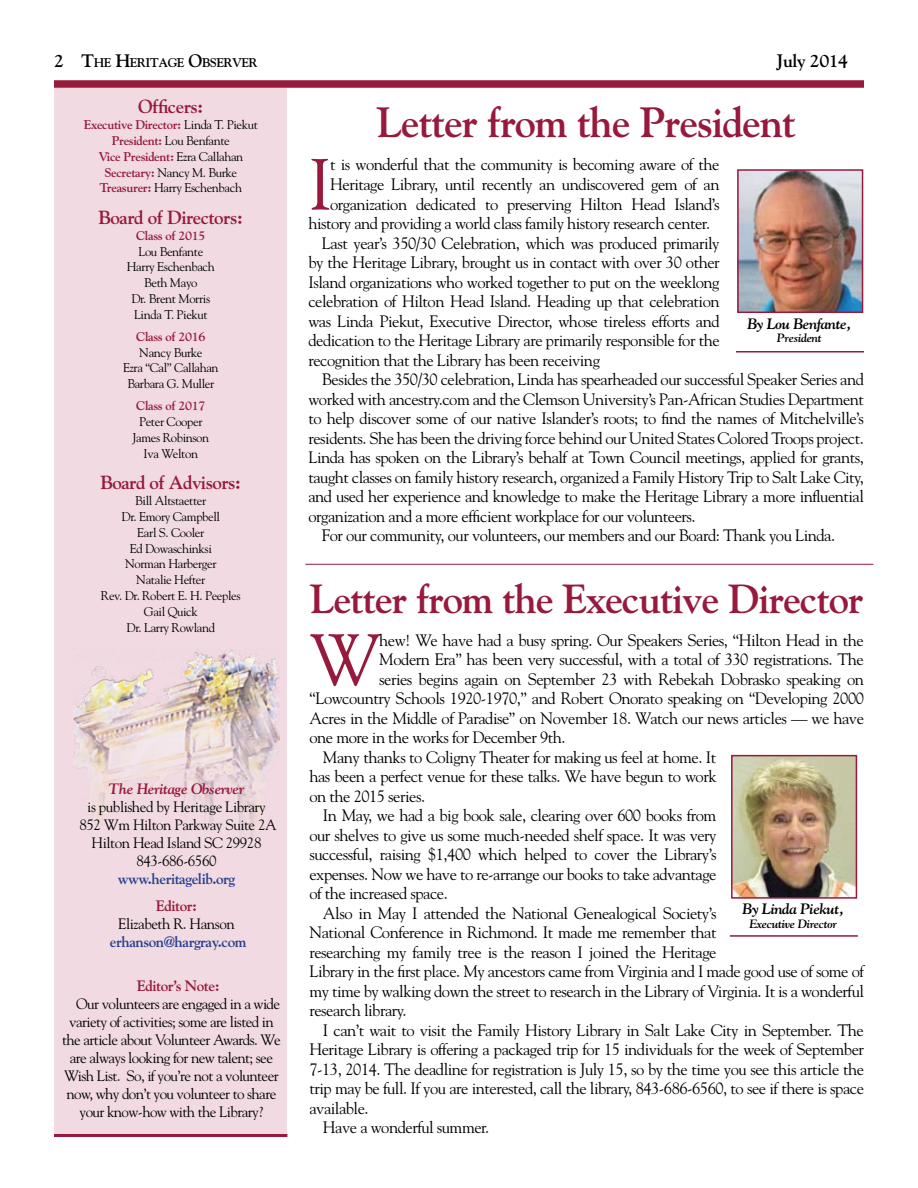
<style>
.page{position:relative;width:918px;height:1188px;background:#fff}
.page>*{position:absolute;margin:0;border:0;box-sizing:border-box;transform-origin:0 0}
.t1{font:71.85px "Goudy Std";color:#971a3d}
.t2{font:700 42.15px "Goudy Std";letter-spacing:-.03em;color:#971a3d}
.t3{font:700 40.5px "Goudy Std";letter-spacing:-.03em;color:#971a3d}
.t4{font:700 18.9px "Goudy Std";letter-spacing:-.03em;color:#971a3d}
.t5{font:700 18px "Goudy Std";letter-spacing:-.03em;color:#000}
.t6{font:16.5px "Goudy Std";letter-spacing:-.03em;color:#000}
.t7{font:15px/18px "Goudy Std";letter-spacing:-.04em;color:#000;text-align:center}
.t8{font:700 15px "Goudy Std";letter-spacing:-.03em;color:#25408f}
.t9{font:italic 700 15px "Goudy Std";letter-spacing:-.03em;color:#000}
.t10{font:700 15px "Goudy Std";letter-spacing:-.03em;color:#971a3d}
.t11{font:italic 700 15px "Goudy Std";letter-spacing:-.03em;color:#971a3d}
.t12{font:12.6px/15.8px "Goudy Std";letter-spacing:-.03em;color:#000;text-align:center}
.t13{font:700 12.6px "Goudy Std";letter-spacing:-.03em;color:#971a3d}
.t14{font:700 12.6px "Goudy Std";letter-spacing:-.045em;color:#000}
.t15{font:italic 700 12px "Goudy Std";letter-spacing:-.03em;color:#000}
.s1{font-size:18px}
.s2{font-weight:700;color:#971a3d}
</style>
<div class="page">
<div style="left:54px;top:80px;width:810px;height:8px;background:#981a3d"></div>
<div style="left:54px;top:88px;width:233px;height:1046px;background:#f1dae2"></div>
<hr style="left:305px;top:564px;width:568px;height:1px;background:#971a3d">
<hr style="left:54px;top:1134px;width:233px;height:3px;background:#971a3d">
<img style="left:734px;top:758px;width:120px;height:138px">
<div style="left:731px;top:755px;width:126px;height:144px;border:2px solid #971a3d"></div>
<hr style="left:730px;top:935px;width:128px;height:2px;background:#971a3d">
<img style="left:73px;top:649px;width:206px;height:187px">
<img style="left:740px;top:172px;width:120px;height:138px">
<div style="left:737px;top:169px;width:126px;height:144px;border:2px solid #971a3d"></div>
<hr style="left:736px;top:351px;width:128px;height:1px;background:#971a3d">
<p class="t14" style="left:54px;top:56px;width:205px"><span class="s1">2</span> <span class="s1">T</span>HE <span class="s1">H</span>ERITAGE <span class="s1">O</span>BSERVER</p>
<p class="t5" style="left:777px;top:50px;width:73px">July 2014</p>
<h2 class="t2" style="left:376px;top:98px;width:421px">Letter from the President</h2>
<h1 class="t1" style="left:308px;top:140px;width:25px">I</h1>
<p class="t6" style="left:330px;top:155px;width:391px">t is wonderful that the community is becoming aware of the</p>
<p class="t4" style="left:138px;top:96px;width:67px">Officers:</p>
<p class="t12" style="left:84px;top:117px;width:176px"><span class="s2">Executive Director:</span> Linda T. Piekut<br><span class="s2">President:</span> Lou Benfante<br><span class="s2">Vice President:</span> Ezra Callahan<br><span class="s2">Secretary:</span> Nancy M. Burke<br><span class="s2">Treasurer:</span> Harry Eschenbach</p>
<p class="t4" style="left:99px;top:206px;width:146px">Board of Directors:</p>
<p class="t13" style="left:136px;top:228px;width:71px">Class of 2015</p>
<p class="t12" style="left:127px;top:243px;width:90px">Lou Benfante<br>Harry Eschenbach<br>Beth Mayo<br>Dr. Brent Morris<br>Linda T. Piekut</p>
<p class="t13" style="left:136px;top:329px;width:71px">Class of 2016</p>
<p class="t12" style="left:123px;top:344px;width:97px">Nancy Burke<br>Ezra “Cal” Callahan<br>Barbara G. Muller</p>
<p class="t13" style="left:136px;top:398px;width:71px">Class of 2017</p>
<p class="t12" style="left:132px;top:414px;width:78px">Peter Cooper<br>James Robinson<br>Iva Welton</p>
<p class="t4" style="left:100px;top:471px;width:142px">Board of Advisors:</p>
<p class="t12" style="left:101px;top:493px;width:141px">Bill Altstaetter<br>Dr. Emory Campbell<br>Earl S. Cooler<br>Ed Dowaschinksi<br>Norman Harberger<br>Natalie Hefter<br>Rev. Dr. Robert E. H. Peeples<br>Gail Quick<br>Dr. Larry Rowland</p>
<p class="t6" style="left:330px;top:174px;width:391px">Heritage Library, until recently an undiscovered gem of an</p>
<p class="t6" style="left:330px;top:194px;width:391px">organization dedicated to preserving Hilton Head Island’s</p>
<p class="t6" style="left:308px;top:213px;width:403px">history and providing a world class family history research center.</p>
<p class="t6" style="left:322px;top:233px;width:399px">Last year’s 350/30 Celebration, which was produced primarily</p>
<p class="t6" style="left:308px;top:252px;width:413px">by the Heritage Library, brought us in contact with over 30 other</p>
<p class="t6" style="left:308px;top:272px;width:413px">Island organizations who worked together to put on the weeklong</p>
<p class="t6" style="left:308px;top:291px;width:413px">celebration of Hilton Head Island. Heading up that celebration</p>
<p class="t6" style="left:308px;top:311px;width:413px">was Linda Piekut, Executive Director, whose tireless efforts and</p>
<p class="t6" style="left:308px;top:330px;width:413px">dedication to the Heritage Library are primarily responsible for the</p>
<p class="t6" style="left:308px;top:350px;width:293px">recognition that the Library has been receiving</p>
<p class="t6" style="left:322px;top:369px;width:544px">Besides the 350/30 celebration, Linda has spearheaded our successful Speaker Series and</p>
<p class="t6" style="left:308px;top:389px;width:557px">worked with ancestry.com and the Clemson University’s Pan-African Studies Department</p>
<p class="t6" style="left:308px;top:408px;width:557px">to help discover some of our native Islander’s roots; to find the names of Mitchelville’s</p>
<p class="t6" style="left:308px;top:428px;width:557px">residents. She has been the driving force behind our United States Colored Troops project.</p>
<p class="t6" style="left:308px;top:447px;width:557px">Linda has spoken on the Library’s behalf at Town Council meetings, applied for grants,</p>
<p class="t6" style="left:308px;top:467px;width:557px">taught classes on family history research, organized a Family History Trip to Salt Lake City,</p>
<p class="t6" style="left:308px;top:486px;width:557px">and used her experience and knowledge to make the Heritage Library a more influential</p>
<p class="t6" style="left:308px;top:506px;width:389px">organization and a more efficient workplace for our volunteers.</p>
<p class="t6" style="left:322px;top:525px;width:515px">For our community, our volunteers, our members and our Board: Thank you Linda.</p>
<h3 class="t3" style="left:310px;top:574px;width:555px">Letter from the Executive Director</h3>
<h1 class="t1" style="left:309px;top:615px;width:73px">W</h1>
<p class="t6" style="left:379px;top:630px;width:486px">hew! We have had a busy spring. Our Speakers Series, “Hilton Head in the</p>
<p class="t9" style="left:747px;top:314px;width:106px">By Lou Benfante,</p>
<p class="t15" style="left:777px;top:331px;width:47px">President</p>
<p class="t6" style="left:379px;top:649px;width:486px">Modern Era” has been very successful, with a total of 330 registrations. The</p>
<p class="t6" style="left:379px;top:669px;width:486px">series begins again on September 23 with Rebekah Dobrasko speaking on</p>
<p class="t6" style="left:309px;top:688px;width:556px">“Lowcountry Schools 1920-1970,” and Robert Onorato speaking on “Developing 2000</p>
<p class="t6" style="left:309px;top:708px;width:556px">Acres in the Middle of Paradise” on November 18. Watch our news articles — we have</p>
<p class="t6" style="left:309px;top:727px;width:258px">one more in the works for December 9th.</p>
<p class="t6" style="left:323px;top:747px;width:395px">Many thanks to Coligny Theater for making us feel at home. It</p>
<p class="t6" style="left:309px;top:766px;width:409px">has been a perfect venue for these talks. We have begun to work</p>
<p class="t6" style="left:309px;top:786px;width:117px">on the 2015 series.</p>
<p class="t6" style="left:323px;top:805px;width:395px">In May, we had a big book sale, clearing over 600 books from</p>
<p class="t6" style="left:309px;top:825px;width:409px">our shelves to give us some much-needed shelf space. It was very</p>
<p class="t6" style="left:309px;top:844px;width:409px">successful, raising $1,400 which helped to cover the Library’s</p>
<p class="t6" style="left:309px;top:864px;width:409px">expenses. Now we have to re-arrange our books to take advantage</p>
<p class="t6" style="left:309px;top:883px;width:140px">of the increased space.</p>
<p class="t6" style="left:323px;top:903px;width:395px">Also in May I attended the National Genealogical Society’s</p>
<p class="t6" style="left:309px;top:922px;width:409px">National Conference in Richmond. It made me remember that</p>
<p class="t6" style="left:309px;top:942px;width:409px">researching my family tree is the reason I joined the Heritage</p>
<p class="t6" style="left:309px;top:961px;width:556px">Library in the first place. My ancestors came from Virginia and I made good use of some of</p>
<p class="t6" style="left:309px;top:981px;width:556px">my time by walking down the street to research in the Library of Virginia. It is a wonderful</p>
<p class="t6" style="left:309px;top:1000px;width:99px">research library.</p>
<p class="t6" style="left:323px;top:1020px;width:542px">I can’t wait to visit the Family History Library in Salt Lake City in September. The</p>
<p class="t6" style="left:309px;top:1039px;width:556px">Heritage Library is offering a packaged trip for 15 individuals for the week of September</p>
<p class="t6" style="left:309px;top:1059px;width:556px">7-13, 2014. The deadline for registration is July 15, so by the time you see this article the</p>
<p class="t6" style="left:309px;top:1078px;width:556px">trip may be full. If you are interested, call the library, 843-686-6560, to see if there is space</p>
<p class="t6" style="left:309px;top:1098px;width:61px">available.</p>
<p class="t6" style="left:323px;top:1117px;width:168px">Have a wonderful summer.</p>
<p class="t11" style="left:109px;top:780px;width:137px">The Heritage Observer</p>
<p class="t7" style="left:80px;top:798px;width:199px">is published by Heritage Library<br>852 Wm Hilton Parkway Suite 2A<br>Hilton Head Island SC 29928<br>843-686-6560</p>
<p class="t8" style="left:118px;top:870px;width:119px">www.heritagelib.org</p>
<p class="t10" style="left:156px;top:897px;width:43px">Editor:</p>
<p class="t7" style="left:118px;top:915px;width:118px">Elizabeth R. Hanson</p>
<p class="t8" style="left:110px;top:933px;width:138px">erhanson@hargray.com</p>
<p class="t9" style="left:742px;top:900px;width:103px">By Linda Piekut,</p>
<p class="t15" style="left:749px;top:916px;width:89px">Executive Director</p>
<p class="t10" style="left:137px;top:976px;width:85px">Editor’s Note:</p>
<p class="t7" style="left:76px;top:994px;width:205px">Our volunteers are engaged in a wide</p>
<p class="t7" style="left:69px;top:1012px;width:206px">variety of activities; some are listed in</p>
<p class="t7" style="left:62px;top:1030px;width:220px">the article about Volunteer Awards. We</p>
<p class="t7" style="left:70px;top:1048px;width:205px">are always looking for new talent; see</p>
<p class="t7" style="left:64px;top:1066px;width:216px">Wish List. So, if you’re not a volunteer</p>
<p class="t7" style="left:66px;top:1084px;width:211px">now, why don’t you volunteer to share</p>
<p class="t7" style="left:80px;top:1102px;width:185px">your know-how with the Library?</p>
</div>
